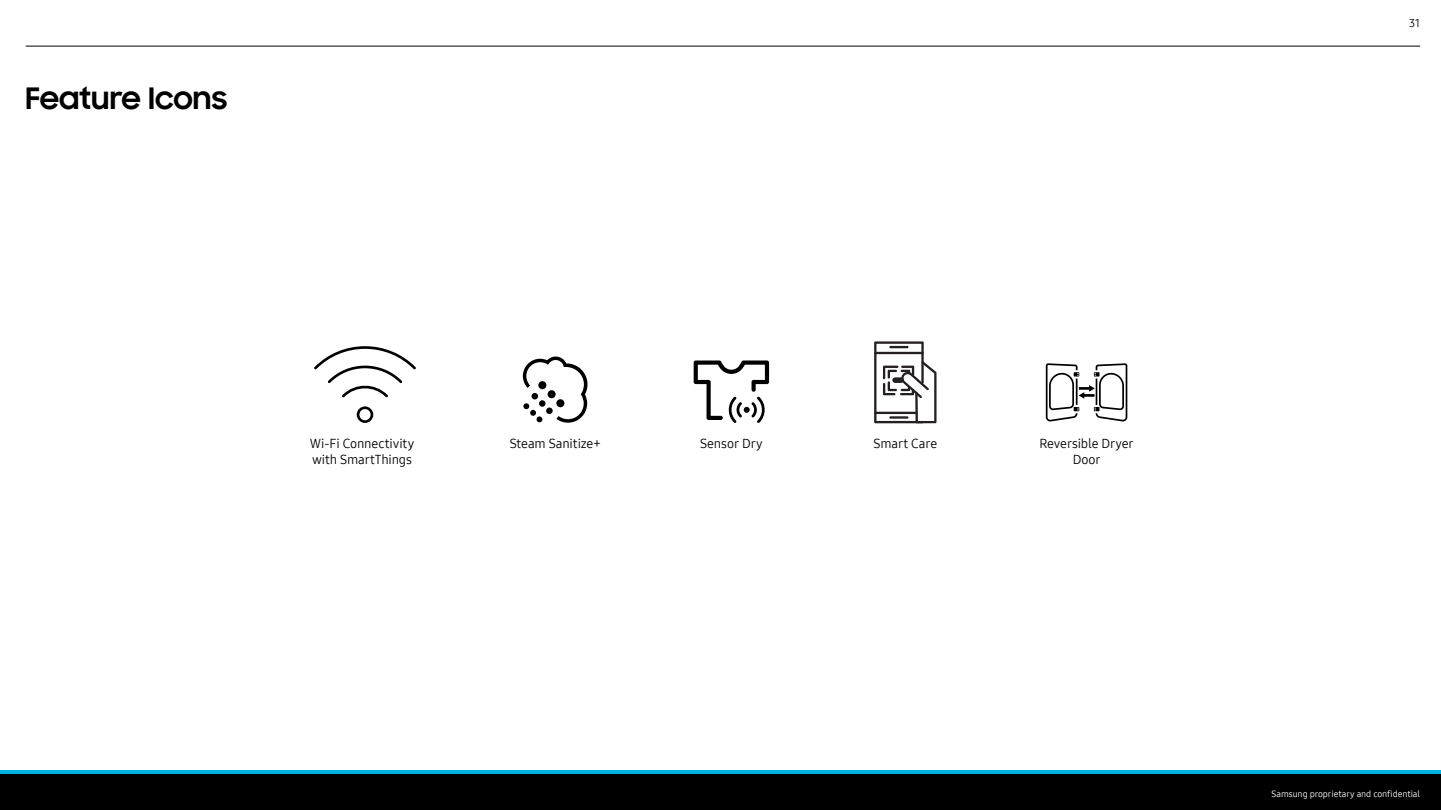
<style>
.page{position:relative;width:1441px;height:810px;background:#fff}
.page>*{position:absolute;margin:0;border:0;box-sizing:border-box;transform-origin:0 0}
.t1{font:700 30px "Samsung Sharp Sans";color:#000}
.t2{font:13.05px/15.6px "Samsung One 400";letter-spacing:-.01em;color:#000;text-align:center}
.t3{font:11.25px "Samsung One 400";color:#000101}
.t4{font:9px "Samsung One 400";letter-spacing:-.01em;color:#fff}
</style>
<div class="page">
<div style="left:0;top:773px;width:1440px;height:37px;background:#000"></div>
<hr style="left:0;top:770px;width:1440px;height:3px;background:#00b2e2">
<hr style="left:26px;top:46px;width:1393px;height:1px;background:#000">
<svg style="left:357px;top:406px;width:16px;height:17px"></svg>
<svg style="left:314px;top:346px;width:102px;height:51px"></svg>
<svg style="left:693px;top:361px;width:76px;height:62px"></svg>
<svg style="left:1045px;top:363px;width:82px;height:58px"></svg>
<svg style="left:523px;top:357px;width:64px;height:66px"></svg>
<svg style="left:874px;top:341px;width:62px;height:82px"></svg>
<h1 class="t1" style="left:26px;top:76px;width:203px">Feature Icons</h1>
<p class="t2" style="left:310px;top:435px;width:106px">Wi-Fi Connectivity</p>
<p class="t2" style="left:510px;top:435px;width:92px">Steam Sanitize+</p>
<p class="t2" style="left:312px;top:451px;width:101px">with SmartThings</p>
<p class="t2" style="left:700px;top:435px;width:64px">Sensor Dry</p>
<p class="t2" style="left:1039px;top:435px;width:96px">Reversible Dryer<br>Door</p>
<p class="t2" style="left:873px;top:435px;width:65px">Smart Care</p>
<p class="t3" style="left:1408px;top:15px;width:12px">31</p>
<p class="t4" style="left:1271px;top:787px;width:150px">Samsung proprietary and confidential</p>
</div>
